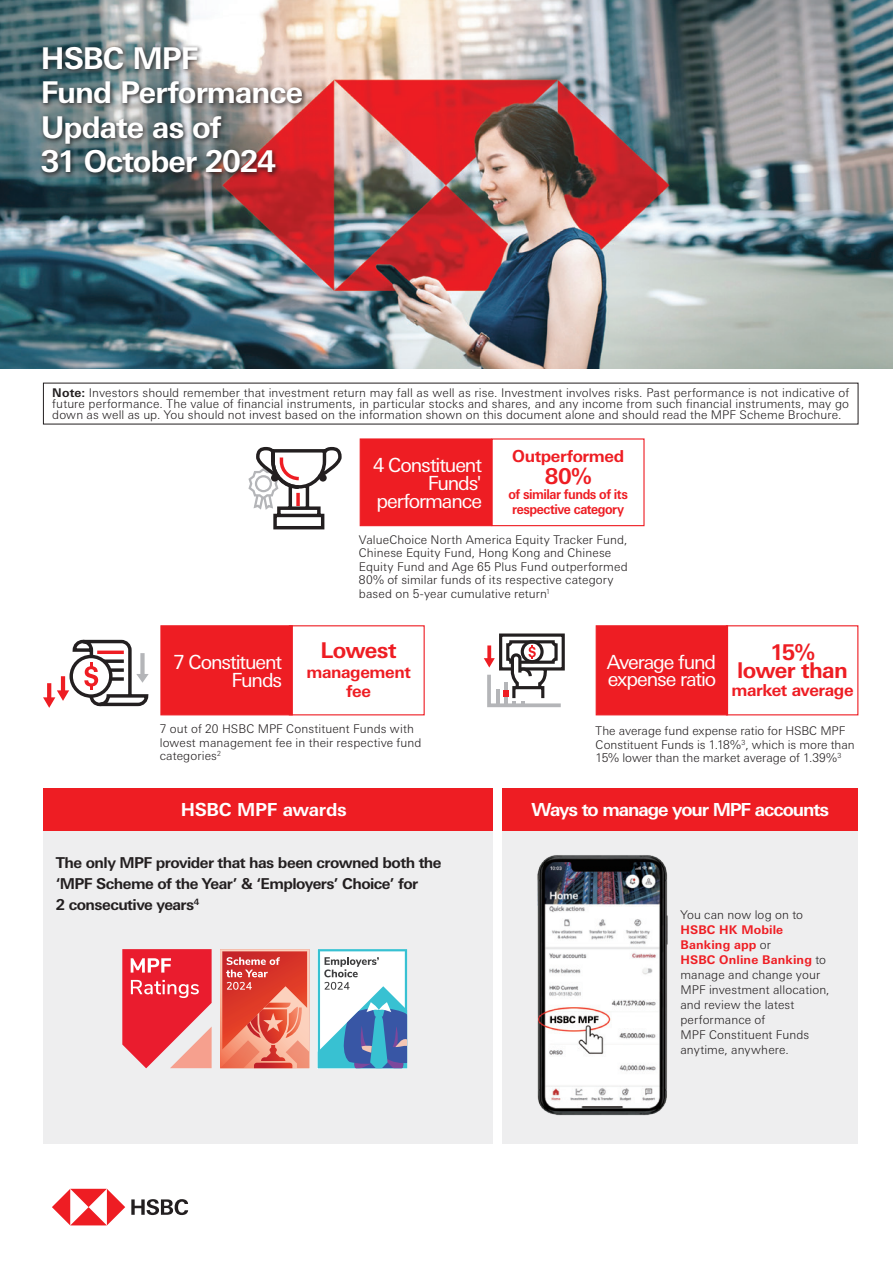
<style>
.page{position:relative;width:893px;height:1263px;background:#fff}
.page>*{position:absolute;margin:0;border:0;box-sizing:border-box;transform-origin:0 0}
.t1{font:700 30px/34.5px "Univers Nextfor HSBC";letter-spacing:-.035em;color:#fff}
.t2{font:700 21.75px/18px "Univers Nextfor HSBC";letter-spacing:-.03em;color:#ee1d23;text-align:center}
.t3{font:19.5px/18px "Univers Nextfor HSBC";letter-spacing:-.055em;color:#fff;text-align:right}
.t4{font:700 18px "Univers Nextfor HSBC";letter-spacing:-.06em;color:#fff}
.t5{font:700 18px "Univers Nextfor HSBC";letter-spacing:-.015em;color:#fff}
.t6{font:700 16.5px/19.5px "Univers Nextfor HSBC";letter-spacing:-.025em;color:#ee1d23;text-align:center}
.t7{font:700 15px/21px "Univers Nextfor HSBC";letter-spacing:-.035em;color:#231f20}
.t8{font:700 13.5px/15px "Univers Nextfor HSBC";letter-spacing:-.035em;color:#ee1d23;scale:.9 1}
.t9{font:300 12px/15px "Univers Nextfor HSBC";letter-spacing:.01em;color:#231f20}
.s1{font-weight:700}
.s2{font-weight:700;color:#ee1d23}
</style>
<div class="page">
<img style="left:0;top:0;width:893px;height:369px">
<div style="left:502px;top:788px;width:356px;height:355px;background:#eeeeef"></div>
<div style="left:502px;top:788px;width:356px;height:42px;background:#ee1d23"></div>
<div style="left:43px;top:814px;width:450px;height:329px;background:#eeeeef"></div>
<div style="left:39px;top:44px;width:269px;height:135px;background:#231f20;opacity:.9"></div>
<svg style="left:52px;top:1189px;width:73px;height:36px"></svg>
<svg style="left:131px;top:1199px;width:57px;height:16px"></svg>
<img style="left:537px;top:855px;width:131px;height:261px">
<div style="left:360px;top:438px;width:132px;height:88px;background:#ee1d23;border:1px solid #ee1d23"></div>
<div style="left:492px;top:438px;width:153px;height:88px;border:1px solid #ee1d23"></div>
<svg style="left:248px;top:446px;width:94px;height:84px"></svg>
<div style="left:271px;top:474px;width:7px;height:8px;background:#231f20;border-radius:50%"></div>
<div style="left:319px;top:474px;width:8px;height:8px;background:#231f20;border-radius:50%"></div>
<div style="left:160px;top:625px;width:133px;height:90px;background:#ee1d23;border:1px solid #ee1d23"></div>
<div style="left:289px;top:625px;width:136px;height:90px;border:1px solid #ee1d23"></div>
<svg style="left:43px;top:639px;width:106px;height:69px"></svg>
<svg style="left:122px;top:949px;width:90px;height:119px"></svg>
<svg style="left:220px;top:949px;width:89px;height:119px;background:#e56a58"></svg>
<svg style="left:318px;top:949px;width:89px;height:119px;background:#98bed6"></svg>
<div style="left:43px;top:788px;width:450px;height:42px;background:#ee1d23"></div>
<svg style="left:484px;top:633px;width:81px;height:75px"></svg>
<div style="left:521px;top:640px;width:23px;height:23px;border:3px solid #231f20;border-radius:50%"></div>
<div style="left:596px;top:625px;width:132px;height:90px;background:#ee1d23;border:1px solid #ee1d23"></div>
<div style="left:726px;top:625px;width:132px;height:90px;border:1px solid #ee1d23"></div>
<h1 class="t1" style="left:41px;top:39px;width:264px">HSBC MPF<br>Fund Performance<br>Update as of<br>31 October 2024</h1>
<p class="t9" style="left:52px;top:386px;width:798px;line-height:11.2px;text-align:justify"><span class="s1">Note:</span> Investors should remember that investment return may fall as well as rise. Investment involves risks. Past performance is not indicative of future performance. The value of financial instruments, in particular stocks and shares, and any income from such financial instruments, may go down as well as up. You should not invest based on the information shown on this document alone and should read the MPF Scheme Brochure.</p>
<h3 class="t3" style="left:373px;top:455px;width:110px">4 Constituent<br>Funds' performance</h3>
<h3 class="t6" style="left:512px;top:445px;width:113px">Outperformed</h3>
<h2 class="t2" style="left:545px;top:466px;width:48px">80%</h2>
<p class="t8" style="left:508px;top:486px;width:134px">of similar funds of its respective category</p>
<h3 class="t3" style="left:173px;top:651px;width:110px">7 Constituent<br>Funds</h3>
<p class="t9" style="left:359px;top:532px;width:270px;line-height:13.5px">ValueChoice North America Equity Tracker Fund, Chinese Equity Fund, Hong Kong and Chinese Equity Fund and Age 65 Plus Fund outperformed 80% of similar funds of its respective category based on 5-year cumulative return<sup>1</sup></p>
<h2 class="t2" style="left:321px;top:640px;width:78px">Lowest</h2>
<h3 class="t6" style="left:306px;top:661px;width:106px">management fee</h3>
<h3 class="t3" style="left:607px;top:653px;width:111px;line-height:16.5px;text-align:left">Average fund expense ratio</h3>
<h2 class="t2" style="left:737px;top:642px;width:112px">15%<br>lower than</h2>
<h3 class="t6" style="left:731px;top:679px;width:124px">market average</h3>
<p class="t9" style="left:160px;top:721px;width:263px;line-height:13.5px">7 out of 20 HSBC MPF Constituent Funds with lowest management fee in their respective fund categories<sup>2</sup></p>
<h3 class="t5" style="left:181px;top:797px;width:168px">HSBC MPF awards</h3>
<p class="t7" style="left:56px;top:851px;width:387px">The only MPF provider that has been crowned both the ‘MPF Scheme of the Year’ &amp; ‘Employers’ Choice’ for<br>2 consecutive years<sup>4</sup></p>
<p class="t9" style="left:596px;top:723px;width:261px;line-height:13.5px">The average fund expense ratio for HSBC MPF<br>Constituent Funds is 1.18%<sup>3</sup>, which is more than<br>15% lower than the market average of 1.39%<sup>3</sup></p>
<h3 class="t4" style="left:531px;top:797px;width:299px">Ways to manage your MPF accounts</h3>
<p class="t9" style="left:680px;top:906px;width:124px">You can now log on to</p>
<p class="t9" style="left:680px;top:921px;width:151px"><span class="s2">HSBC HK Mobile<br>Banking app</span> or<br><span class="s2">HSBC Online Banking</span> to manage and change your<br>MPF investment allocation, and review the latest performance of<br>MPF Constituent Funds anytime, anywhere.</p>
</div>
